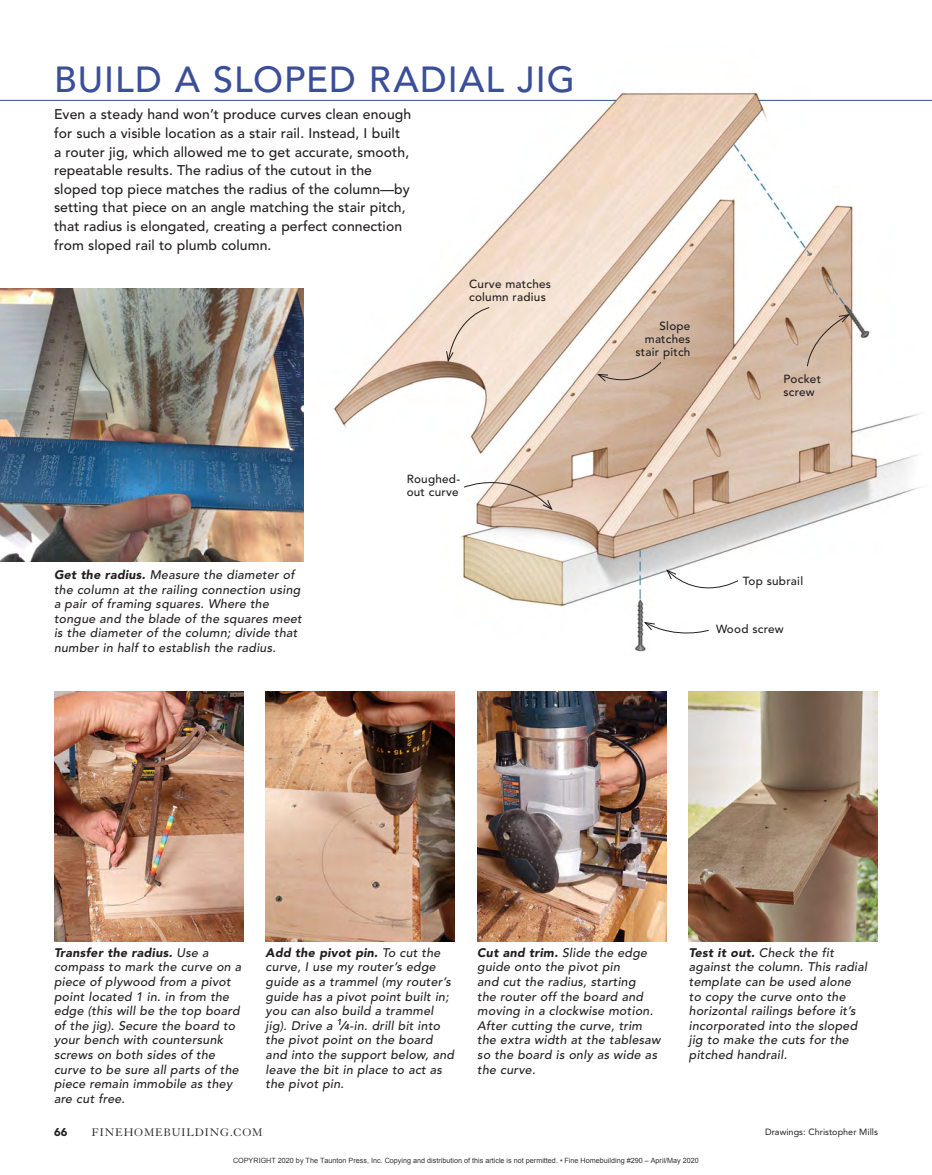
<style>
.page{position:relative;width:932px;height:1175px;background:#fff}
.page>*{position:absolute;margin:0;border:0;box-sizing:border-box;transform-origin:0 0}
.t1{font:500 36px "Avenir LT Std";letter-spacing:.03em;color:#3b4e98}
.t2{font:500 13.95px/18.6px "Avenir LT Std";letter-spacing:.005em;color:#231f20}
.t3{font:italic 500 12.3px/14.7px "Avenir LT Std";letter-spacing:.02em;color:#231f20}
.t4{font:12px "Granjon LT Std";letter-spacing:.07em;color:#231f20}
.t5{font:500 11.7px/13.2px "Avenir LT Std";letter-spacing:.02em;color:#231f20}
.t6{font:900 11.25px "Avenir LT Std";color:#231f20}
.t7{font:9px "Avenir LT Std";letter-spacing:.005em;color:#231f20}
.t8{font:7.2px "Arial";color:rgb(0 0 0/.8)}
.s1{font-weight:900}
.s2{font-weight:800}
.s3{font-weight:800;font-size:8.7px}
</style>
<div class="page">
<img style="left:256px;top:92px;width:676px;height:650px">
<img style="left:54px;top:691px;width:189px;height:250px">
<img style="left:266px;top:691px;width:188px;height:250px">
<img style="left:477px;top:691px;width:189px;height:250px">
<img style="left:688px;top:691px;width:190px;height:250px">
<img style="left:0;top:288px;width:303px;height:273px">
<hr style="left:0;top:100px;width:616px;height:1px;background:#3b4e98">
<hr style="left:758px;top:100px;width:174px;height:1px;background:#3b4e98">
<svg style="left:596px;top:361px;width:65px;height:30px;background:#ccb39f"></svg>
<svg style="left:665px;top:569px;width:73px;height:33px"></svg>
<svg style="left:643px;top:621px;width:66px;height:19px"></svg>
<svg style="left:806px;top:314px;width:44px;height:53px;background:#ccb29c"></svg>
<svg style="left:463px;top:467px;width:90px;height:43px"></svg>
<svg style="left:445px;top:307px;width:45px;height:56px;background:#ecd8c8"></svg>
<p class="t1" style="left:54px;top:58px;width:522px">Build a sloped Radial Jig</p>
<p class="t2" style="left:54px;top:106px;width:359px">Even a steady hand won’t produce curves clean enough for such a visible location as a stair rail. I nstead, I built<br>a router jig, which allowed me to get accurate, smooth, repeatable results. The radius of the cutout in the sloped top piece matches the radius of the column—by setting that piece on an angle matching the stair pitch, that radius is elongated, creating a perfect connection from sloped rail to plumb column.</p>
<p class="t3" style="left:54px;top:567px;width:249px"><span class="s1">Get the radius.</span> Measure the diameter of the column at the railing connection using a pair of framing squares. Where the tongue and the blade of the squares meet is the diameter of the column; divide that number in half to establish the radius.</p>
<p class="t5" style="left:469px;top:277px;width:83px">Curve matches column radius</p>
<p class="t5" style="left:407px;top:472px;width:55px">Roughed&shy;out curve</p>
<p class="t5" style="left:635px;top:319px;width:56px;text-align:right">Slope matches stair pitch</p>
<p class="t5" style="left:783px;top:372px;width:39px">Pocket screw</p>
<p class="t5" style="left:743px;top:575px;width:62px">Top subrail</p>
<p class="t5" style="left:716px;top:622px;width:69px">Wood screw</p>
<p class="t3" style="left:54px;top:945px;width:189px"><span class="s1">Transfer the radius.</span> Use a compass to mark the curve on a piece of plywood from a pivot point located 1 in. in from the edge (this will be the top board of the jig). Secure the board to your bench with countersunk screws on both sides of the curve to be sure all parts of the piece remain immobile as they are cut free.</p>
<p class="t3" style="left:266px;top:945px;width:190px"><span class="s1">Add the pivot pin.</span> To cut the curve, I use my router’s edge guide as a trammel (my router’s guide has a pivot point built in; you can also build a trammel jig). Drive a <sup>1</sup><span class="s2">⁄</span><span class="s3">4</span>-in. drill bit into the pivot point on the board and into the support below, and leave the bit in place to act as the pivot pin.</p>
<p class="t3" style="left:477px;top:945px;width:185px"><span class="s1">Cut and trim.</span> Slide the edge guide onto the pivot pin<br>and cut the radius, starting<br>the router off the board and moving in a clockwise motion.<br>After cutting the curve, trim the extra width at the tablesaw so the board is only as wide as the curve.</p>
<p class="t3" style="left:689px;top:945px;width:180px"><span class="s1">Test it out.</span> Check the fit against the column. This radial template can be used alone<br>to copy the curve onto the horizontal railings before it’s incorporated into the sloped jig to make the cuts for the pitched handrail.</p>
<p class="t6" style="left:54px;top:1125px;width:15px">66</p>
<p class="t4" style="left:92px;top:1126px;width:162px">FINEHOMEBUILDING.COM</p>
<p class="t7" style="left:765px;top:1126px;width:114px">Drawings: Christopher Mills</p>
<p class="t8" style="left:233px;top:1155px;width:467px">COPYRIGHT 2020 by The Taunton Press, Inc. Copying and distribution of this article is not permitted. • Fine Homebuilding #290 – April/May 2020</p>
</div>
